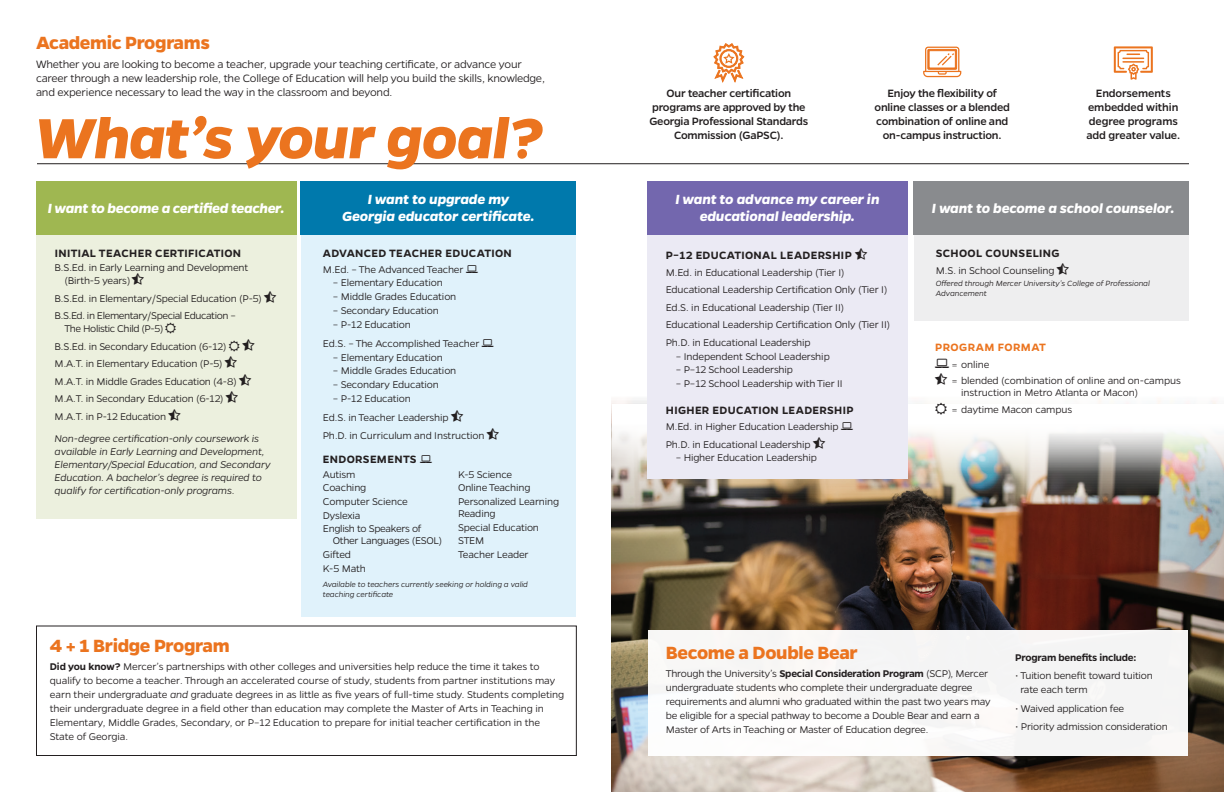
<style>
.page{position:relative;width:1224px;height:792px;background:#fff}
.page>*{position:absolute;margin:0;border:0;box-sizing:border-box;transform-origin:0 0}
.t1{font:italic 700 64px "Gentona";letter-spacing:-.015em;color:#eb741f}
.t2{font:700 20px "Gentona";letter-spacing:-.02em;color:#eb741f}
.t3{font:italic 700 15px/17px "Gentona";letter-spacing:-.01em;color:#fff;text-align:center}
.t4{font:500 12px/14px "Gentona";letter-spacing:-.02em;color:#231f20;text-align:center}
.t5{font:300 12px/14px "Gentona";letter-spacing:-.02em;color:#231f20}
.t6{font:600 12px "Gentona";letter-spacing:.025em;color:#231f20}
.t7{font:600 12px "Gentona";letter-spacing:.04em;color:#eb741f}
.t8{font:300 11px/17.5px "Gentona";letter-spacing:-.015em;color:#231f20}
.t9{font:italic 300 11px/13px "Gentona";letter-spacing:-.015em;color:#231f20}
.t10{font:600 11px "Gentona";letter-spacing:-.015em;color:#231f20}
.t11{font:italic 300 8.5px/10px "Gentona";letter-spacing:-.01em;color:#231f20}
.s1{font-weight:600}
.s2{font-style:italic}
</style>
<div class="page">
<img style="left:612px;top:400px;width:612px;height:392px">
<svg style="left:612px;top:405px;width:612px;height:68px"></svg>
<hr style="left:37px;top:163px;width:1152px;height:1px;background:#231f20">
<div style="left:648px;top:630px;width:540px;height:126px;background:#f6f6f5"></div>
<div style="left:36px;top:626px;width:541px;height:130px;border:1px solid #231f20"></div>
<div style="left:301px;top:181px;width:275px;height:436px;background:#e0f2fb"></div>
<div style="left:301px;top:181px;width:275px;height:54px;background:#0079ac"></div>
<div style="left:36px;top:181px;width:261px;height:337px;background:#ecf0de"></div>
<div style="left:36px;top:181px;width:261px;height:54px;background:#9fb751"></div>
<div style="left:914px;top:183px;width:274px;height:138px;background:#eeeeef"></div>
<div style="left:914px;top:181px;width:275px;height:54px;background:#898b8e"></div>
<div style="left:647px;top:202px;width:261px;height:277px;background:#ebeaf4"></div>
<div style="left:647px;top:181px;width:261px;height:54px;background:#7367ae"></div>
<svg style="left:713px;top:43px;width:32px;height:39px"></svg>
<svg style="left:1114px;top:46px;width:39px;height:34px"></svg>
<svg style="left:923px;top:47px;width:38px;height:30px"></svg>
<svg style="left:936px;top:403px;width:11px;height:12px"></svg>
<h2 class="t2" style="left:36px;top:31px;width:175px">Academic Programs</h2>
<p class="t5" style="left:36px;top:57px;width:511px">Whether you are looking to become a teacher, upgrade your teaching certificate, or advance your career through a new leadership role, the College of Education will help you build the skills, knowledge, and experience necessary to lead the way in the classroom and beyond.</p>
<h1 class="t1" style="left:35px;top:101px;width:510px">What’s your goal?</h1>
<h3 class="t3" style="left:48px;top:199px;width:239px">I want to become a certified teacher.</h3>
<h3 class="t3" style="left:342px;top:190px;width:194px">I want to upgrade my<br>Georgia educator certificate.</h3>
<p class="t6" style="left:55px;top:247px;width:188px">INITIAL TEACHER CERTIFICATION</p>
<p class="t8" style="left:65px;top:261px;width:185px;line-height:13px;text-indent:-10px">B.S.Ed. in Early Learning and Development (Birth-5 years)</p>
<p class="t8" style="left:55px;top:289px;width:209px">B.S.Ed. in Elementary/Special Education (P-5)<br>B.S.Ed. in Elementary/Special Education –</p>
<p class="t8" style="left:55px;top:320px;width:184px;text-indent:10px">The Holistic Child (P-5)<br>B.S.Ed. in Secondary Education (6-12)<br>M.A.T. in Elementary Education (P-5)<br>M.A.T. in Middle Grades Education (4-8)<br>M.A.T. in Secondary Education (6-12)<br>M.A.T. in P-12 Education</p>
<p class="t9" style="left:55px;top:432px;width:217px">Non-degree certification-only coursework is available in Early Learning and Development, Elementary/Special Education, and Secondary Education. A bachelor’s degree is required to qualify for certification-only programs.</p>
<p class="t6" style="left:323px;top:247px;width:190px">ADVANCED TEACHER EDUCATION</p>
<p class="t8" style="left:323px;top:261px;width:142px">M.Ed. – The Advanced Teacher</p>
<p class="t8" style="left:333px;top:274px;width:111px">– Elementary Education</p>
<p class="t8" style="left:333px;top:288px;width:125px">– Middle Grades Education</p>
<p class="t8" style="left:333px;top:302px;width:108px">– Secondary Education</p>
<p class="t8" style="left:323px;top:315px;width:158px;line-height:18.4px;text-indent:10px">– P-12 Education<br>Ed.S. – The Accomplished Teacher</p>
<p class="t8" style="left:333px;top:348px;width:111px">– Elementary Education</p>
<p class="t8" style="left:333px;top:362px;width:125px">– Middle Grades Education</p>
<p class="t8" style="left:333px;top:376px;width:108px">– Secondary Education</p>
<p class="t8" style="left:323px;top:389px;width:163px;line-height:18.4px;text-indent:10px">– P-12 Education<br>Ed.S. in Teacher Leadership<br>Ph.D. in Curriculum and Instruction</p>
<p class="t6" style="left:323px;top:452px;width:95px">ENDORSEMENTS</p>
<p class="t8" style="left:323px;top:467px;width:100px;line-height:13.6px">Autism<br>Coaching<br>Computer Science<br>Dyslexia<br>English to Speakers of</p>
<p class="t8" style="left:323px;top:534px;width:121px;line-height:13.6px;text-indent:10px">Other Languages (ESOL)<br>Gifted<br>K-5 Math</p>
<p class="t8" style="left:458px;top:467px;width:102px;line-height:13.6px">K-5 Science<br>Online Teaching<br>Personalized Learning</p>
<p class="t8" style="left:458px;top:507px;width:82px;line-height:13.6px">Reading<br>Special Education<br>STEM<br>Teacher Leader</p>
<p class="t11" style="left:323px;top:579px;width:207px">Available to teachers currently seeking or holding a valid teaching certificate</p>
<h2 class="t2" style="left:50px;top:634px;width:181px">4 + 1 Bridge Program</h2>
<p class="t8" style="left:50px;top:660px;width:516px;line-height:14px"><span class="s1">Did you know?</span> Mercer’s partnerships with other colleges and universities help reduce the time it takes to qualify to become a teacher. Through an accelerated course of study, students from partner institutions may earn their undergraduate <span class="s2">and</span> graduate degrees in as little as five years of full-time study. Students completing their undergraduate degree in a field other than education may complete the Master of Arts in Teaching in Elementary, Middle Grades, Secondary, or P–12 Education to prepare for initial teacher certification in the State of Georgia.</p>
<p class="t4" style="left:649px;top:86px;width:160px">Our teacher certification programs are approved by the<br>Georgia Professional Standards<br>Commission (GaPSC).</p>
<p class="t4" style="left:1086px;top:86px;width:95px">Endorsements embedded within degree programs add greater value.</p>
<p class="t4" style="left:875px;top:86px;width:137px">Enjoy the flexibility of online classes or a blended combination of online and on-campus instruction.</p>
<h3 class="t3" style="left:675px;top:190px;width:206px">I want to advance my career in educational leadership.</h3>
<p class="t6" style="left:666px;top:249px;width:187px">P–12 EDUCATIONAL LEADERSHIP</p>
<p class="t8" style="left:666px;top:263px;width:226px">M.Ed. in Educational Leadership (Tier I)<br>Educational Leadership Certification Only (Tier I)<br>Ed.S. in Educational Leadership (Tier II)<br>Educational Leadership Certification Only (Tier II)<br>Ph.D. in Educational Leadership</p>
<p class="t8" style="left:676px;top:347px;width:156px">– Independent School Leadership</p>
<p class="t8" style="left:676px;top:361px;width:119px">– P–12 School Leadership</p>
<p class="t8" style="left:676px;top:375px;width:168px">– P–12 School Leadership with Tier II</p>
<p class="t6" style="left:666px;top:403px;width:189px">HIGHER EDUCATION LEADERSHIP</p>
<p class="t8" style="left:666px;top:418px;width:174px">M.Ed. in Higher Education Leadership<br>Ph.D. in Educational Leadership</p>
<p class="t8" style="left:676px;top:448px;width:143px">– Higher Education Leadership</p>
<h3 class="t3" style="left:932px;top:199px;width:244px">I want to become a school counselor.</h3>
<p class="t6" style="left:936px;top:247px;width:125px">SCHOOL COUNSELING</p>
<p class="t8" style="left:936px;top:262px;width:120px">M.S. in School Counseling</p>
<p class="t11" style="left:936px;top:279px;width:216px">Offered through Mercer University’s College of Professional<br>Advancement</p>
<p class="t7" style="left:935px;top:341px;width:112px">PROGRAM FORMAT</p>
<p class="t8" style="left:952px;top:356px;width:230px;line-height:16.5px">= online<br>= blended (combination of online and on-campus</p>
<p class="t8" style="left:952px;top:385px;width:187px;line-height:16.5px;text-indent:9px">instruction in Metro Atlanta or Macon) = daytime Macon campus</p>
<h2 class="t2" style="left:666px;top:641px;width:193px">Become a Double Bear</h2>
<p class="t8" style="left:666px;top:667px;width:326px;line-height:14px">Through the University’s <span class="s1">Special Consideration Program</span> (SCP), Mercer undergraduate students who complete their undergraduate degree requirements and alumni who graduated within the past two years may be eligible for a special pathway to become a Double Bear and earn a Master of Arts in Teaching or Master of Education degree.</p>
<p class="t10" style="left:1015px;top:651px;width:123px">Program benefits include:</p>
<p class="t8" style="left:1020px;top:669px;width:134px;line-height:14px;text-indent:-5px">• Tuition benefit toward tuition rate each term</p>
<p class="t8" style="left:1015px;top:700px;width:110px">• Waived application fee</p>
<p class="t8" style="left:1015px;top:718px;width:154px">• Priority admission consideration</p>
</div>
